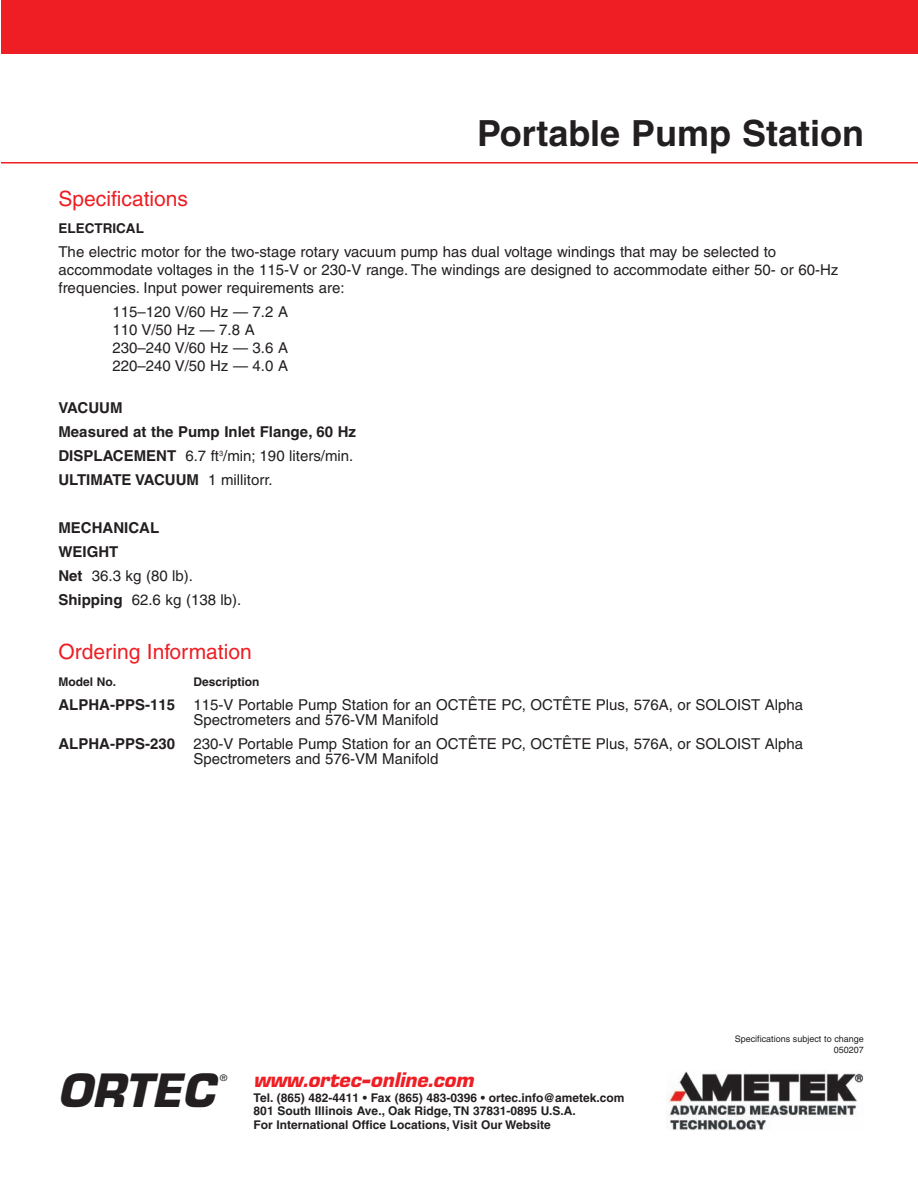
<style>
.page{position:relative;width:918px;height:1188px;background:#fff}
.page>*{position:absolute;margin:0;border:0;box-sizing:border-box;transform-origin:0 0}
.t1{font:italic 700 48px "EGG Eurostile";color:#231f20}
.t2{font:700 36px "Helvetica";color:#231f20}
.t3{font:21px "Helvetica";color:#ee1e24}
.t4{font:italic 700 21px "EGG Eurostile";color:#ee1e24}
.t5{font:15px/18px "Helvetica";color:#231f20}
.t6{font:700 15px/24px "Helvetica";color:#231f20}
.t7{font:700 13.5px "Helvetica";color:#231f20}
.t8{font:700 12px/13.5px "Helvetica";color:#231f20}
.t9{font:9px/10.8px "Helvetica";color:#231f20;text-align:right}
.t10{font:9px "Helvetica";color:#231f20;scale:1.06 1}
.s1{font-weight:400}
.s2{font-weight:700}
</style>
<div class="page">
<div style="left:2px;top:0;width:916px;height:54px;background:#ee1e24"></div>
<hr style="left:2px;top:162px;width:916px;height:2px;background:#ee1e24">
<img style="left:666px;top:1071px;width:198px;height:60px">
<h2 class="t2" style="left:477px;top:120px;width:388px">Portable Pump Station</h2>
<h3 class="t3" style="left:58px;top:191px;width:131px">Specifications</h3>
<p class="t7" style="left:58px;top:223px;width:87px">ELECTRICAL</p>
<p class="t5" style="left:58px;top:244px;width:781px">The electric motor for the two-stage rotary vacuum pump has dual voltage windings that may be selected to accommodate voltages in the 115-V or 230-V range. The windings are designed to accommodate either 50- or 60-Hz frequencies. Input power requirements are:</p>
<p class="t5" style="left:112px;top:304px;width:177px">115–120 V/60 Hz — 7.2 A<br>110 V/50 Hz — 7.8 A<br>230–240 V/60 Hz — 3.6 A<br>220–240 V/50 Hz — 4.0 A</p>
<p class="t6" style="left:58px;top:397px;width:299px">VACUUM<br>Measured at the Pump Inlet Flange, 60 Hz<br>DISPLACEMENT <span class="s1">6.7 ft</span><sup>3</sup><span class="s1">/min; 190 liters/min.<br></span>ULTIMATE VACUUM <span class="s1">1 millitorr.</span></p>
<p class="t6" style="left:58px;top:517px;width:184px">MECHANICAL<br>WEIGHT<br>Net <span class="s1">36.3 kg (80 lb).<br></span>Shipping <span class="s1">62.6 kg (138 lb).</span></p>
<h3 class="t3" style="left:58px;top:644px;width:195px">Ordering Information</h3>
<p class="t8" style="left:58px;top:676px;width:59px">Model No.</p>
<p class="t8" style="left:193px;top:676px;width:67px">Description</p>
<p class="t5" style="left:194px;top:698px;width:611px;line-height:15px;text-indent:-135px"><span class="s2">ALPHA-PPS-115</span> 115-V Portable Pump Station for an OCTÊTE PC, OCTÊTE Plus, 576A, or SOLOIST Alpha<br>Spectrometers and 576-VM Manifold</p>
<p class="t5" style="left:194px;top:737px;width:611px;line-height:15px;text-indent:-135px"><span class="s2">ALPHA-PPS-230</span> 230-V Portable Pump Station for an OCTÊTE PC, OCTÊTE Plus, 576A, or SOLOIST Alpha<br>Spectrometers and 576-VM Manifold</p>
<h1 class="t1" style="left:57px;top:1073px;width:159px">ORTEC</h1>
<p class="t10" style="left:220px;top:1074px;width:8px">®</p>
<h3 class="t4" style="left:254px;top:1072px;width:222px">www.ortec-online.com</h3>
<p class="t8" style="left:254px;top:1092px;width:372px">Tel. (865) 482-4411 • Fax (865) 483-0396 • ortec.info@ametek.com<br>801 South Illinois Ave., Oak Ridge, TN 37831-0895 U.S.A.<br>For International Office Locations, Visit Our Website</p>
<p class="t9" style="left:735px;top:1035px;width:131px">Specifications subject to change<br>050207</p>
</div>
